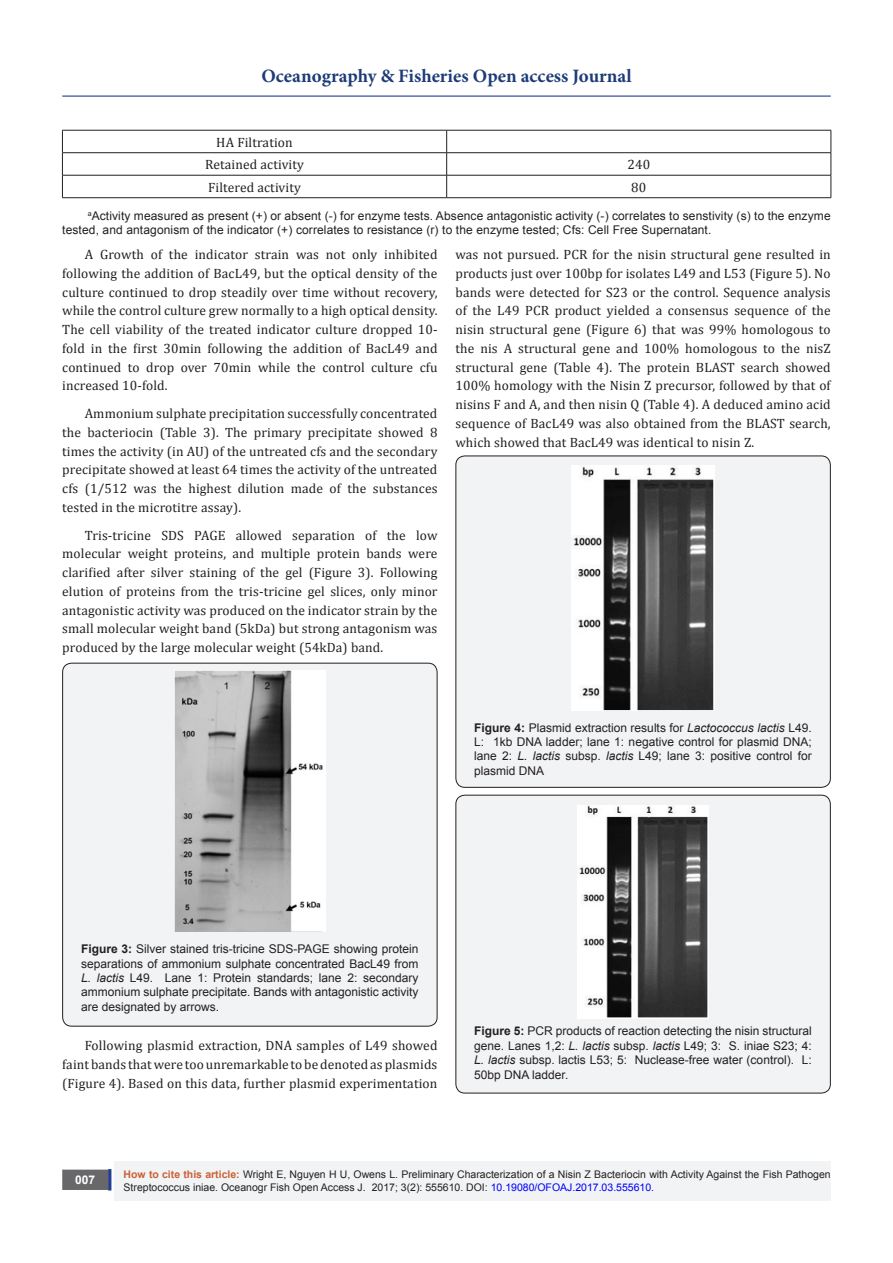
<style>
.page{position:relative;width:893px;height:1263px;background:#fff}
.page>*{position:absolute;margin:0;border:0;box-sizing:border-box;transform-origin:0 0}
.t1{font:700 18.9px "Minion Pro";color:#1d3c77}
.t2{font:13.5px/18.8px "Cambria";letter-spacing:.01em;color:#231f20;text-align:justify}
.t3{font:12px/14.4px "Arial";letter-spacing:.01em;color:#231f20;text-align:justify}
.t4{font:700 12px "Arial";color:#fff}
.t5{font:10.5px/12.6px "Arial";color:#231f20}
.s1{font-weight:700}
.s2{font-style:italic}
.s3{font-weight:700;color:#ca6035}
.s4{color:#00f}
</style>
<div class="page">
<div style="left:115px;top:1161px;width:716px;height:40px;background:#f2f3f4"></div>
<div style="left:63px;top:1170px;width:44px;height:19px;background:#68676a"></div>
<div style="left:62px;top:1169px;width:46px;height:21px;border:2px solid #68676a"></div>
<div style="left:108px;top:1169px;width:3px;height:21px;background:#253f8e;border:2px solid #253f8e"></div>
<hr style="left:62px;top:96px;width:769px;height:1px;background:#253f8e">
<hr style="left:62px;top:130px;width:385px;height:1px;background:#231f20">
<hr style="left:447px;top:130px;width:384px;height:1px;background:#231f20">
<hr style="left:62px;top:152px;width:385px;height:1px;background:#231f20">
<hr style="left:447px;top:152px;width:384px;height:1px;background:#231f20">
<hr style="left:62px;top:175px;width:385px;height:1px;background:#231f20">
<svg style="left:62px;top:130px;width:1px;height:67px"></svg>
<hr style="left:447px;top:175px;width:384px;height:1px;background:#231f20">
<svg style="left:446px;top:130px;width:1px;height:67px"></svg>
<svg style="left:831px;top:130px;width:1px;height:68px"></svg>
<hr style="left:62px;top:197px;width:385px;height:1px;background:#231f20">
<hr style="left:447px;top:197px;width:384px;height:1px;background:#231f20">
<div style="left:63px;top:663px;width:374px;height:363px;background:#f2f3f4;border-radius:9px"></div>
<div style="left:62px;top:663px;width:375px;height:363px;border:1px solid #231f20;border-radius:9px"></div>
<img style="left:175px;top:670px;width:150px;height:261px">
<div style="left:456px;top:456px;width:374px;height:331px;background:#f2f3f4;border-radius:9px"></div>
<div style="left:455px;top:456px;width:376px;height:332px;border:1px solid #231f20;border-radius:9px"></div>
<img style="left:572px;top:466px;width:142px;height:245px">
<div style="left:456px;top:795px;width:374px;height:298px;background:#f2f3f4;border-radius:9px"></div>
<div style="left:455px;top:795px;width:376px;height:298px;border:1px solid #231f20;border-radius:9px"></div>
<img style="left:578px;top:805px;width:130px;height:213px">
<h1 class="t1" style="left:261px;top:63px;width:372px">Oceanography &amp; Fisheries Open access Journal</h1>
<p class="t2" style="left:216px;top:133px;width:78px">HA Filtration</p>
<p class="t2" style="left:205px;top:155px;width:100px">Retained activity</p>
<p class="t2" style="left:627px;top:155px;width:24px">240</p>
<p class="t2" style="left:208px;top:178px;width:94px">Filtered activity</p>
<p class="t2" style="left:631px;top:178px;width:17px">80</p>
<p class="t3" style="left:62px;top:208px;width:770px;text-indent:25px"><sup>a</sup>Activity measured as present (+) or absent (-) for enzyme tests. Absence antagonistic activity (-) correlates to senstivity (s) to the enzyme tested, and antagonism of the indicator (+) correlates to resistance (r) to the enzyme tested; Cfs: Cell Free Supernatant.</p>
<p class="t2" style="left:62px;top:245px;width:377px;text-indent:22px">A Growth of the indicator strain was not only inhibited following the addition of BacL49, but the optical density of the culture continued to drop steadily over time without recovery, while the control culture grew normally to a high optical density.<br>The cell viability of the treated indicator culture dropped 10- fold in the first 30min following the addition of BacL49 and continued to drop over 70min while the control culture cfu increased 10-fold.</p>
<p class="t2" style="left:62px;top:404px;width:377px;text-indent:22px">Ammonium sulphate precipitation successfully concentrated the bacteriocin (Table 3). The primary precipitate showed 8 times the activity (in AU) of the untreated cfs and the secondary precipitate showed at least 64 times the activity of the untreated cfs (1/512 was the highest dilution made of the substances tested in the microtitre assay).</p>
<p class="t2" style="left:62px;top:525px;width:377px;text-indent:22px">Tris-tricine SDS PAGE allowed separation of the low molecular weight proteins, and multiple protein bands were clarified after silver staining of the gel (Figure 3). Following elution of proteins from the tris-tricine gel slices, only minor antagonistic activity was produced on the indicator strain by the small molecular weight band (5kDa) but strong antagonism was produced by the large molecular weight (54kDa) band.</p>
<p class="t2" style="left:455px;top:245px;width:377px">was not pursued. PCR for the nisin structural gene resulted in products just over 100bp for isolates L49 and L53 (Figure 5). No bands were detected for S23 or the control. Sequence analysis of the L49 PCR product yielded a consensus sequence of the nisin structural gene (Figure 6) that was 99% homologous to the nis A structural gene and 100% homologous to the nisZ structural gene (Table 4). The protein BLAST search showed 100% homology with the Nisin Z precursor, followed by that of nisins F and A, and then nisin Q (Table 4). A deduced amino acid sequence of BacL49 was also obtained from the BLAST search, which showed that BacL49 was identical to nisin Z.</p>
<p class="t3" style="left:474px;top:720px;width:339px"><span class="s1">Figure 4:</span> Plasmid extraction results for <span class="s2">Lactococcus lactis</span> L49.<br>L: 1kb DNA ladder; lane 1: negative control for plasmid DNA; lane 2: <span class="s2">L. lactis</span> subsp. <span class="s2">lactis</span> L49; lane 3: positive control for plasmid DNA</p>
<p class="t3" style="left:81px;top:942px;width:339px"><span class="s1">Figure 3:</span> Silver stained tris-tricine SDS-PAGE showing protein separations of ammonium sulphate concentrated BacL49 from <span class="s2">L. lactis</span> L49. Lane 1: Protein standards; lane 2: secondary ammonium sulphate precipitate. Bands with antagonistic activity are designated by arrows.</p>
<p class="t2" style="left:62px;top:1036px;width:377px;text-indent:22px">Following plasmid extraction, DNA samples of L49 showed faint bands that were too unremarkable to be denoted as plasmids (Figure 4). Based on this data, further plasmid experimentation</p>
<p class="t3" style="left:474px;top:1024px;width:339px"><span class="s1">Figure 5:</span> PCR products of reaction detecting the nisin structural gene. Lanes 1,2: <span class="s2">L. lactis</span> subsp. <span class="s2">lactis</span> L49; 3: S. iniae S23; 4:<br><span class="s2">L. lactis</span> subsp. lactis L53; 5: Nuclease-free water (control). L:<br>50bp DNA ladder.</p>
<p class="t4" style="left:75px;top:1172px;width:22px">007</p>
<p class="t5" style="left:124px;top:1168px;width:709px"><span class="s3">How to cite this article:</span> Wright E, Nguyen H U, Owens L. Preliminary Characterization of a Nisin Z Bacteriocin with Activity Against the Fish Pathogen<br>Streptococcus iniae. Oceanogr Fish Open Access J. 2017; 3(2): 555610. DOI: <span class="s4">10.19080/OFOAJ.2017.03.555610.</span></p>
</div>
